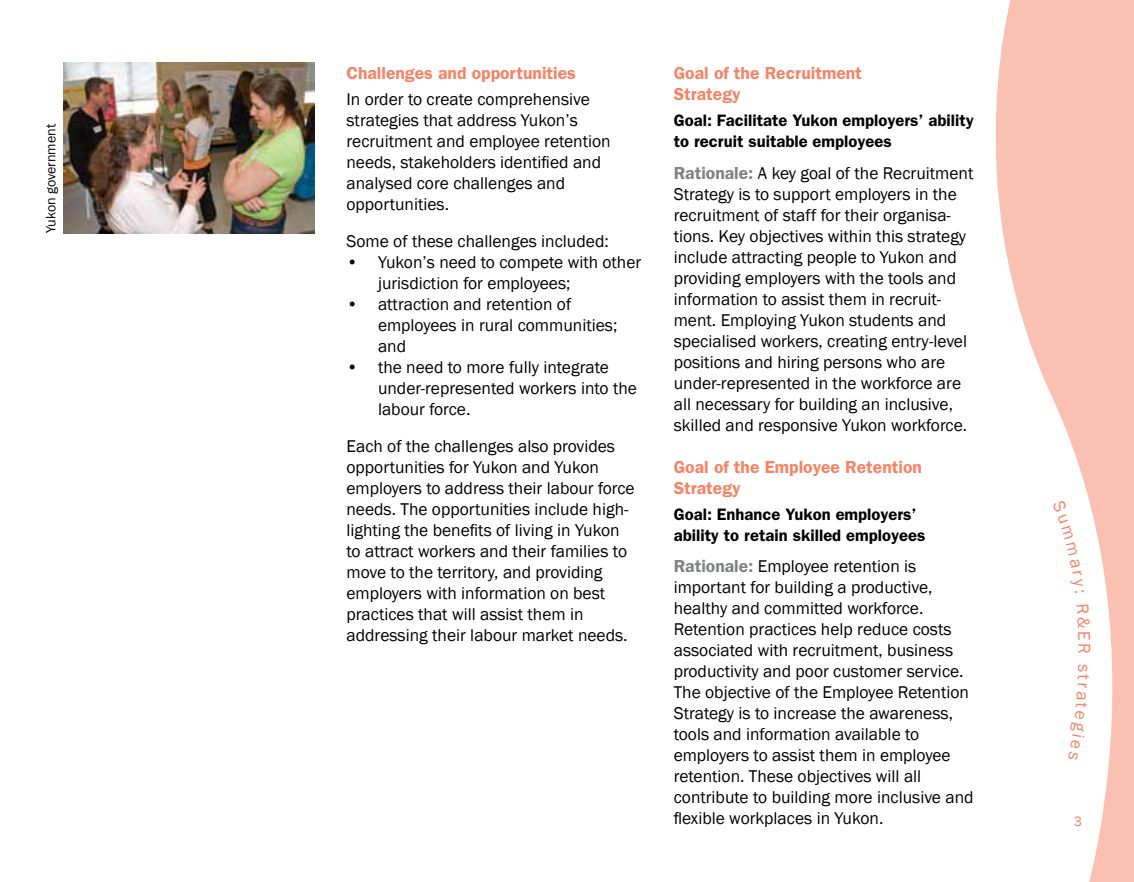
<style>
.page{position:relative;width:1134px;height:882px;background:#fff}
.page>*{position:absolute;margin:0;border:0;box-sizing:border-box;transform-origin:0 0}
.t1{font:17.5px/21px "Franklin Gothic";color:#000}
.t2{font:600 17.5px/21px "Franklin Gothic";color:#f58466}
.t3{font:17.5px "Franklin Gothic";color:#f58466}
.t4{font:600 16.62px/21px "Franklin Gothic";color:#000}
.t5{font:14px "Franklin Gothic";color:#000}
.t6{font:14px "Franklin Gothic";color:#f58466}
.s1{font-weight:600;color:#808285}
</style>
<div class="page">
<svg style="left:995px;top:0;width:139px;height:882px;fill:#fac1b2"></svg>
<img style="left:63px;top:63px;width:252px;height:170px">
<svg style="left:1052px;top:500px;width:32px;height:93px"></svg>
<svg style="left:1077px;top:604px;width:13px;height:36px"></svg>
<svg style="left:1068px;top:664px;width:21px;height:96px"></svg>
<p class="t5" style="left:42px;top:233px;width:111px;rotate:-90deg">Yukon government</p>
<p class="t2" style="left:346px;top:62px;width:231px">Challenges and opportunities</p>
<p class="t1" style="left:346px;top:89px;width:266px">In order to create comprehensive strategies that address Yukon’s recruitment and employee retention needs, stakeholders identified and analysed core challenges and opportunities.</p>
<p class="t1" style="left:346px;top:231px;width:264px">Some of these challenges included:</p>
<p class="t1" style="left:378px;top:252px;width:265px;text-indent:-32px">• Yukon’s need to compete with other jurisdiction for employees;</p>
<p class="t1" style="left:378px;top:294px;width:241px;text-indent:-32px">• attraction and retention of employees in rural communities; and</p>
<p class="t1" style="left:378px;top:357px;width:261px;text-indent:-32px">• the need to more fully integrate under-represented workers into the labour force.</p>
<p class="t1" style="left:346px;top:436px;width:290px">Each of the challenges also provides opportunities for Yukon and Yukon employers to address their labour force needs. The opportunities include high&shy;lighting the benefits of living in Yukon to attract workers and their families to move to the territory, and providing employers with information on best practices that will assist them in addressing their labour market needs.</p>
<p class="t2" style="left:674px;top:62px;width:190px">Goal of the Recruitment<br>Strategy</p>
<p class="t4" style="left:674px;top:109px;width:301px">Goal: Facilitate Yukon employers’ ability to recruit suitable employees</p>
<p class="t1" style="left:674px;top:163px;width:301px"><span class="s1">Rationale:</span> A key goal of the Recruitment Strategy is to support employers in the recruitment of staff for their organisa&shy;tions. Key objectives within this strategy include attracting people to Yukon and providing employers with the tools and information to assist them in recruit&shy;ment. Employing Yukon students and specialised workers, creating entry-level positions and hiring persons who are under-represented in the workforce are all necessary for building an inclusive, skilled and responsive Yukon workforce.</p>
<p class="t2" style="left:674px;top:456px;width:250px">Goal of the Employee Retention<br>Strategy</p>
<p class="t4" style="left:674px;top:503px;width:253px">Goal: Enhance Yukon employers’ ability to retain skilled employees</p>
<p class="t1" style="left:674px;top:556px;width:301px"><span class="s1">Rationale:</span> Employee retention is important for building a productive, healthy and committed workforce.<br>Retention practices help reduce costs associated with recruitment, business productivity and poor customer service.<br>The objective of the Employee Retention Strategy is to increase the awareness, tools and information available to employers to assist them in employee retention. These objectives will all contribute to building more inclusive and flexible workplaces in Yukon.</p>
<p class="t3" style="left:863px;top:672px;width:6px;rotate:-90deg">:</p>
<p class="t3" style="left:1095px;top:643px;width:12px;rotate:90deg">R</p>
<p class="t6" style="left:1074px;top:813px;width:10px">3</p>
</div>
